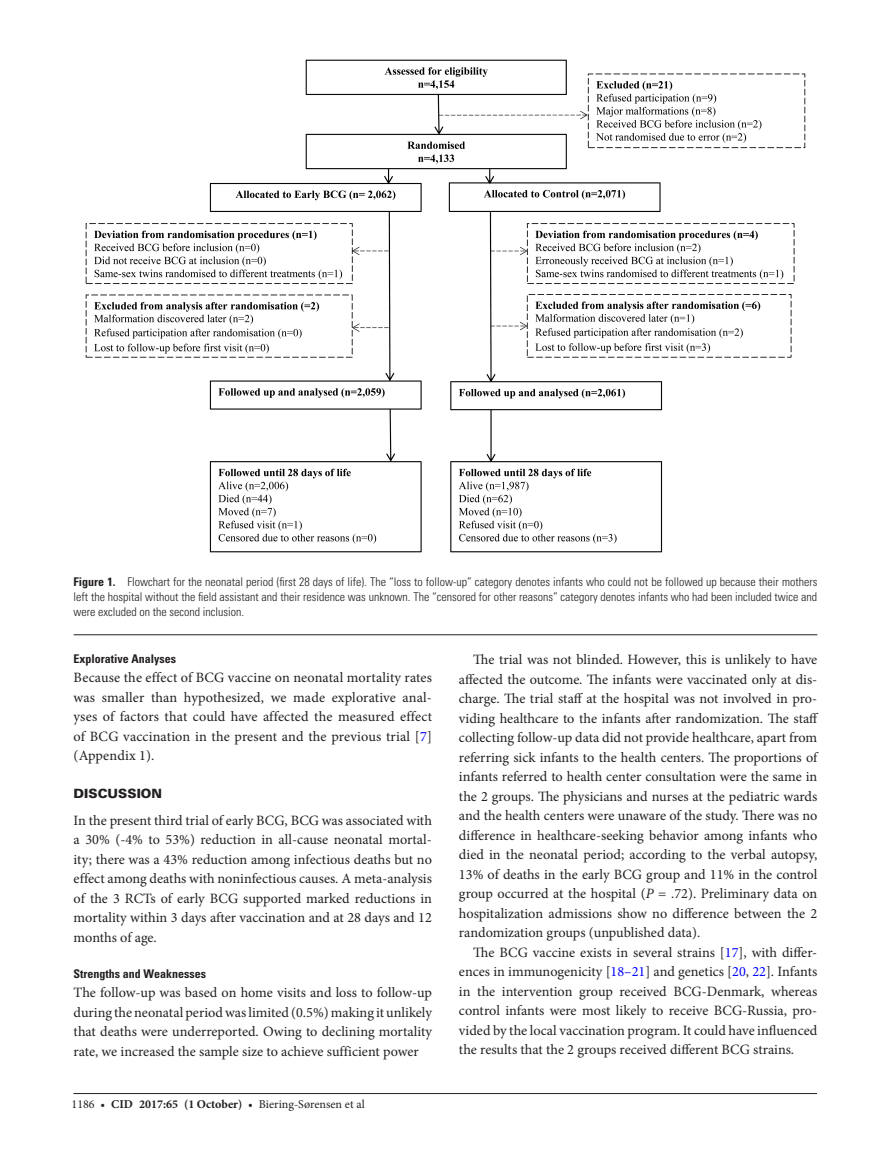
<style>
.page{position:relative;width:891px;height:1174px;background:#fff}
.page>*{position:absolute;margin:0;border:0;box-sizing:border-box;transform-origin:0 0}
.t1{font:14.25px/19.5px "Minion Pro";color:#231f20;text-align:justify}
.t2{font:900 12.75px "Univers LT Std";color:#231f20}
.t3{font:300 condensed 12px/15px "Univers LT Std";color:#231f20;text-align:justify}
.t4{font:12px "Minion Pro";color:#231f20}
.t5{font:700 condensed 12px "Univers LT Std";color:#231f20}
.s1{font-weight:700}
.s2{color:#00f}
.s3{font-style:italic}
</style>
<div class="page">
<hr style="left:73px;top:1093px;width:744px;height:1px;background:#231f20">
<hr style="left:74px;top:634px;width:743px;height:1px;background:#231f20">
<img style="left:85px;top:59px;width:721px;height:494px">
<p class="t3" style="left:74px;top:575px;width:745px"><span class="s1">Figure 1.</span> Flowchart for the neonatal period (first 28 days of life). The “loss to follow-up” category denotes infants who could not be followed up because their mothers left the hospital without the field assistant and their residence was unknown. The “censored for other reasons” category denotes infants who had been included twice and were excluded on the second inclusion.</p>
<p class="t5" style="left:74px;top:651px;width:104px">Explorative Analyses</p>
<p class="t1" style="left:74px;top:668px;width:360px">Because the effect of BCG vaccine on neonatal mortality rates was smaller than hypothesized, we made explorative anal&shy;yses of factors that could have affected the measured effect of BCG vaccination in the present and the previous trial [<span class="s2">7</span>] (Appendix 1).</p>
<p class="t2" style="left:74px;top:785px;width:90px">DISCUSSION</p>
<p class="t1" style="left:74px;top:810px;width:360px">In the present third trial of early BCG, BCG was associated with a 30% (-4% to 53%) reduction in all-cause neonatal mortal&shy;ity; there was a 43% reduction among infectious deaths but no effect among deaths with noninfectious causes. A meta-analysis of the 3 RCTs of early BCG supported marked reductions in mortality within 3 days after vaccination and at 28 days and 12 months of age.</p>
<p class="t5" style="left:74px;top:966px;width:134px">Strengths and Weaknesses</p>
<p class="t1" style="left:74px;top:983px;width:360px">The follow-up was based on home visits and loss to follow-up during the neonatal period was limited (0.5%) making it unlikely that deaths were underreported. Owing to declining mortality rate, we increased the sample size to achieve sufficient power</p>
<p class="t4" style="left:72px;top:1096px;width:295px">1186 • <span class="s1">CID 2017:65 (1 October)</span> • Biering-Sørensen et al</p>
<p class="t1" style="left:459px;top:650px;width:361px;text-indent:14px">The trial was not blinded. However, this is unlikely to have affected the outcome. The infants were vaccinated only at dis&shy;charge. The trial staff at the hospital was not involved in pro&shy;viding healthcare to the infants after randomization. The staff collecting follow-up data did not provide healthcare, apart from referring sick infants to the health centers. The proportions of infants referred to health center consultation were the same in the 2 groups. The physicians and nurses at the pediatric wards and the health centers were unaware of the study. There was no difference in healthcare-seeking behavior among infants who died in the neonatal period; according to the verbal autopsy, 13% of deaths in the early BCG group and 11% in the control group occurred at the hospital (<span class="s3">P</span> = .72). Preliminary data on hospitalization admissions show no difference between the 2 randomization groups (unpublished data).</p>
<p class="t1" style="left:459px;top:942px;width:360px;text-indent:14px">The BCG vaccine exists in several strains [<span class="s2">17</span>], with differ&shy;ences in immunogenicity [<span class="s2">18–21</span>] and genetics [<span class="s2">20</span>, <span class="s2">22</span>]. Infants in the intervention group received BCG-Denmark, whereas control infants were most likely to receive BCG-Russia, pro&shy;vided by the local vaccination program. It could have influenced the results that the 2 groups received different BCG strains.</p>
</div>
